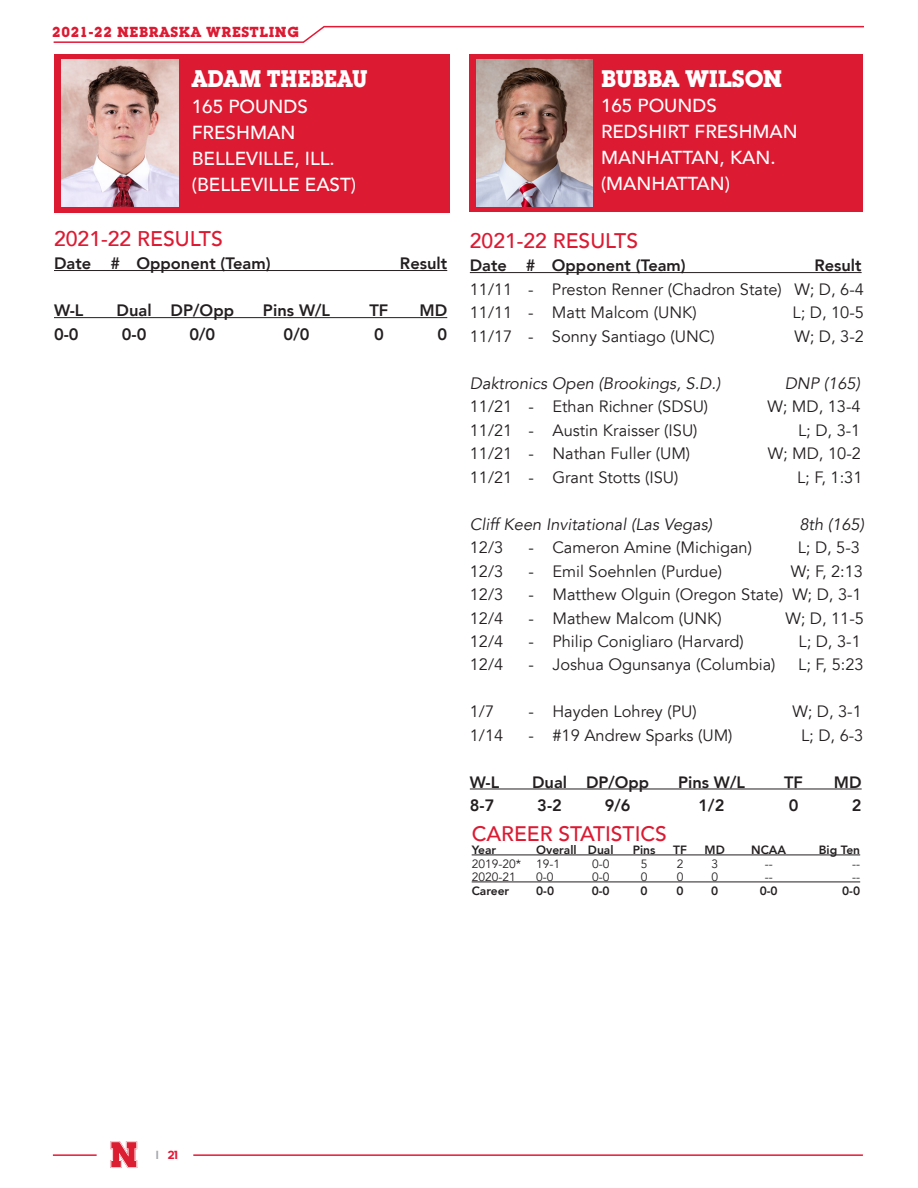
<style>
.page{position:relative;width:918px;height:1188px;background:#fff}
.page>*{position:absolute;margin:0;border:0;box-sizing:border-box;transform-origin:0 0}
.t1{font:700 23.55px "Lubalin Graph IT Cfor UNL";color:#fff;scale:.91 1}
.t2{font:700 23.4px "Lubalin Graph IT Cfor UNL";color:#fff}
.t3{font:500 21.15px "Avenir LT Std";color:#dc1a32}
.t4{font:500 21px "Avenir LT Std";color:#dc1a32}
.t5{font:500 18.9px "Avenir LT Std";color:#fff}
.t6{font:500 18.75px "Avenir LT Std";color:#fff}
.t7{font:italic 16.5px "Avenir LT Std";color:#231f20}
.t8{font:800 16.5px "Avenir LT Std";color:#231f20}
.t9{font:16.35px "Avenir LT Std";color:#231f20}
.t10{font:800 16.35px "Avenir LT Std";color:#231f20}
.t11{font:700 14.25px "Lubalin Graph IT Cfor UNL";letter-spacing:.05em;color:#dc1a32}
.t12{font:800 12px "Avenir LT Std";color:#231f20}
.t13{font:12px "Avenir LT Std";color:#231f20}
.t14{font:700 12px "adineue PRO";color:#e51836}
.s1{color:#a8a9ad}
</style>
<div class="page">
<svg style="left:53px;top:25px;width:811px;height:18px"></svg>
<hr style="left:53px;top:1154px;width:44px;height:2px;background:#e51836">
<svg style="left:110px;top:1141px;width:27px;height:27px"></svg>
<hr style="left:193px;top:1154px;width:670px;height:2px;background:#e51836">
<div style="left:54px;top:54px;width:396px;height:158px;background:#dc1a32"></div>
<img style="left:62px;top:60px;width:117px;height:147px">
<hr style="left:54px;top:270px;width:393px;height:1px;background:#231f20">
<hr style="left:54px;top:317px;width:393px;height:1px;background:#231f20">
<div style="left:469px;top:54px;width:394px;height:158px;background:#dc1a32"></div>
<img style="left:476px;top:60px;width:117px;height:146px">
<hr style="left:470px;top:272px;width:392px;height:1px;background:#231f20">
<hr style="left:470px;top:789px;width:392px;height:1px;background:#231f20">
<hr style="left:472px;top:855px;width:388px;height:1px;background:#231f20">
<hr style="left:472px;top:882px;width:388px;height:1px;background:#231f20">
<p class="t11" style="left:52px;top:22px;width:248px">2021-22 NEBRASKA WRESTLING</p>
<p class="t1" style="left:192px;top:64px;width:195px">ADAM THEBEAU</p>
<p class="t5" style="left:192px;top:96px;width:118px">165 POUNDS</p>
<p class="t5" style="left:192px;top:122px;width:105px">FRESHMAN</p>
<p class="t5" style="left:192px;top:148px;width:145px">BELLEVILLE, ILL.</p>
<p class="t5" style="left:192px;top:174px;width:166px">(BELLEVILLE EAST)</p>
<p class="t3" style="left:54px;top:226px;width:170px">2021-22 RESULTS</p>
<p class="t8" style="left:54px;top:254px;width:218px">Date # Opponent (Team)</p>
<p class="t8" style="left:400px;top:254px;width:49px">Result</p>
<p class="t8" style="left:54px;top:301px;width:31px">W-L</p>
<p class="t8" style="left:117px;top:301px;width:119px">Dual DP/Opp</p>
<p class="t8" style="left:263px;top:301px;width:69px">Pins W/L</p>
<p class="t8" style="left:370px;top:301px;width:20px">TF</p>
<p class="t8" style="left:420px;top:301px;width:29px">MD</p>
<p class="t8" style="left:54px;top:324px;width:26px">0-0</p>
<p class="t8" style="left:122px;top:324px;width:26px">0-0</p>
<p class="t8" style="left:189px;top:324px;width:27px">0/0</p>
<p class="t8" style="left:284px;top:324px;width:27px">0/0</p>
<p class="t8" style="left:374px;top:324px;width:11px">0</p>
<p class="t8" style="left:438px;top:324px;width:11px">0</p>
<p class="t2" style="left:601px;top:63px;width:182px">BUBBA WILSON</p>
<p class="t6" style="left:601px;top:95px;width:117px">165 POUNDS</p>
<p class="t6" style="left:601px;top:121px;width:198px">REDSHIRT FRESHMAN</p>
<p class="t6" style="left:601px;top:147px;width:176px">MANHATTAN, KAN.</p>
<p class="t6" style="left:601px;top:173px;width:130px">(MANHATTAN)</p>
<p class="t3" style="left:470px;top:228px;width:170px">2021-22 RESULTS</p>
<p class="t10" style="left:470px;top:256px;width:217px">Date # Opponent (Team)</p>
<p class="t10" style="left:815px;top:256px;width:49px">Result</p>
<p class="t9" style="left:470px;top:280px;width:396px">11/11 - Preston Renner (Chadron State) W; D, 6-4</p>
<p class="t9" style="left:470px;top:303px;width:228px">11/11 - Matt Malcom (UNK)</p>
<p class="t9" style="left:792px;top:303px;width:73px">L; D, 10-5</p>
<p class="t9" style="left:470px;top:327px;width:246px">11/17 - Sonny Santiago (UNC)</p>
<p class="t9" style="left:795px;top:327px;width:71px">W; D, 3-2</p>
<p class="t7" style="left:470px;top:374px;width:252px">Daktronics Open (Brookings, S.D.)</p>
<p class="t7" style="left:785px;top:374px;width:77px">DNP (165)</p>
<p class="t9" style="left:470px;top:397px;width:240px">11/21 - Ethan Richner (SDSU)</p>
<p class="t9" style="left:768px;top:397px;width:95px">W; MD, 13-4</p>
<p class="t9" style="left:470px;top:421px;width:229px">11/21 - Austin Kraisser (ISU)</p>
<p class="t9" style="left:798px;top:421px;width:64px">L; D, 3-1</p>
<p class="t9" style="left:470px;top:444px;width:222px">11/21 - Nathan Fuller (UM)</p>
<p class="t9" style="left:768px;top:444px;width:95px">W; MD, 10-2</p>
<p class="t9" style="left:470px;top:468px;width:210px">11/21 - Grant Stotts (ISU)</p>
<p class="t9" style="left:797px;top:468px;width:67px">L; F, 1:31</p>
<p class="t7" style="left:470px;top:515px;width:244px">Cliff Keen Invitational (Las Vegas)</p>
<p class="t7" style="left:799px;top:515px;width:66px">8th (165)</p>
<p class="t9" style="left:470px;top:538px;width:35px">12/3</p>
<p class="t9" style="left:528px;top:538px;width:225px">- Cameron Amine (Michigan)</p>
<p class="t9" style="left:798px;top:538px;width:64px">L; D, 5-3</p>
<p class="t9" style="left:470px;top:562px;width:35px">12/3</p>
<p class="t9" style="left:528px;top:562px;width:195px">- Emil Soehnlen (Purdue)</p>
<p class="t9" style="left:791px;top:562px;width:74px">W; F, 2:13</p>
<p class="t9" style="left:470px;top:585px;width:35px">12/3</p>
<p class="t9" style="left:528px;top:585px;width:335px">- Matthew Olguin (Oregon State) W; D, 3-1</p>
<p class="t9" style="left:470px;top:608px;width:35px">12/4</p>
<p class="t9" style="left:528px;top:608px;width:195px">- Mathew Malcom (UNK)</p>
<p class="t9" style="left:786px;top:608px;width:80px">W; D, 11-5</p>
<p class="t9" style="left:470px;top:632px;width:35px">12/4</p>
<p class="t9" style="left:528px;top:632px;width:217px">- Philip Conigliaro (Harvard)</p>
<p class="t9" style="left:798px;top:632px;width:64px">L; D, 3-1</p>
<p class="t9" style="left:470px;top:655px;width:35px">12/4</p>
<p class="t9" style="left:528px;top:655px;width:249px">- Joshua Ogunsanya (Columbia)</p>
<p class="t9" style="left:798px;top:655px;width:67px">L; F, 5:23</p>
<p class="t9" style="left:470px;top:702px;width:26px">1/7</p>
<p class="t9" style="left:528px;top:702px;width:170px">- Hayden Lohrey (PU)</p>
<p class="t9" style="left:793px;top:702px;width:71px">W; D, 3-1</p>
<p class="t9" style="left:470px;top:726px;width:35px">1/14</p>
<p class="t9" style="left:528px;top:726px;width:206px">- #19 Andrew Sparks (UM)</p>
<p class="t9" style="left:801px;top:726px;width:64px">L; D, 6-3</p>
<p class="t10" style="left:470px;top:772px;width:31px">W-L</p>
<p class="t10" style="left:532px;top:772px;width:119px">Dual DP/Opp</p>
<p class="t10" style="left:678px;top:772px;width:68px">Pins W/L</p>
<p class="t10" style="left:784px;top:772px;width:20px">TF</p>
<p class="t10" style="left:834px;top:772px;width:29px">MD</p>
<p class="t10" style="left:470px;top:796px;width:26px">8-7</p>
<p class="t10" style="left:537px;top:796px;width:26px">3-2</p>
<p class="t10" style="left:605px;top:796px;width:27px">9/6</p>
<p class="t10" style="left:699px;top:796px;width:27px">1/2</p>
<p class="t10" style="left:789px;top:796px;width:11px">0</p>
<p class="t10" style="left:852px;top:796px;width:11px">2</p>
<p class="t4" style="left:472px;top:821px;width:197px">CAREER STATISTICS</p>
<p class="t12" style="left:472px;top:843px;width:26px">Year</p>
<p class="t12" style="left:536px;top:843px;width:79px">Overall Dual</p>
<p class="t12" style="left:633px;top:843px;width:24px">Pins</p>
<p class="t12" style="left:673px;top:843px;width:15px">TF</p>
<p class="t12" style="left:705px;top:843px;width:22px">MD</p>
<p class="t12" style="left:751px;top:843px;width:37px">NCAA</p>
<p class="t12" style="left:819px;top:843px;width:43px">Big Ten</p>
<p class="t13" style="left:472px;top:856px;width:51px">2019-20*</p>
<p class="t13" style="left:536px;top:856px;width:26px">19-1</p>
<p class="t13" style="left:592px;top:856px;width:19px">0-0</p>
<p class="t13" style="left:641px;top:856px;width:8px">5</p>
<p class="t13" style="left:677px;top:856px;width:8px">2</p>
<p class="t13" style="left:711px;top:856px;width:8px">3</p>
<p class="t13" style="left:765px;top:856px;width:9px">--</p>
<p class="t13" style="left:852px;top:856px;width:9px">--</p>
<p class="t13" style="left:472px;top:870px;width:46px">2020-21</p>
<p class="t13" style="left:536px;top:870px;width:19px">0-0</p>
<p class="t13" style="left:592px;top:870px;width:19px">0-0</p>
<p class="t13" style="left:641px;top:870px;width:8px">0</p>
<p class="t13" style="left:677px;top:870px;width:8px">0</p>
<p class="t13" style="left:711px;top:870px;width:8px">0</p>
<p class="t13" style="left:765px;top:870px;width:9px">--</p>
<p class="t13" style="left:852px;top:870px;width:9px">--</p>
<p class="t12" style="left:472px;top:883px;width:39px">Career</p>
<p class="t12" style="left:536px;top:883px;width:19px">0-0</p>
<p class="t12" style="left:592px;top:883px;width:19px">0-0</p>
<p class="t12" style="left:641px;top:883px;width:9px">0</p>
<p class="t12" style="left:677px;top:883px;width:9px">0</p>
<p class="t12" style="left:711px;top:883px;width:9px">0</p>
<p class="t12" style="left:760px;top:883px;width:19px">0-0</p>
<p class="t12" style="left:842px;top:883px;width:19px">0-0</p>
<p class="t14" style="left:156px;top:1148px;width:23px"><span class="s1">l</span> 21</p>
</div>
